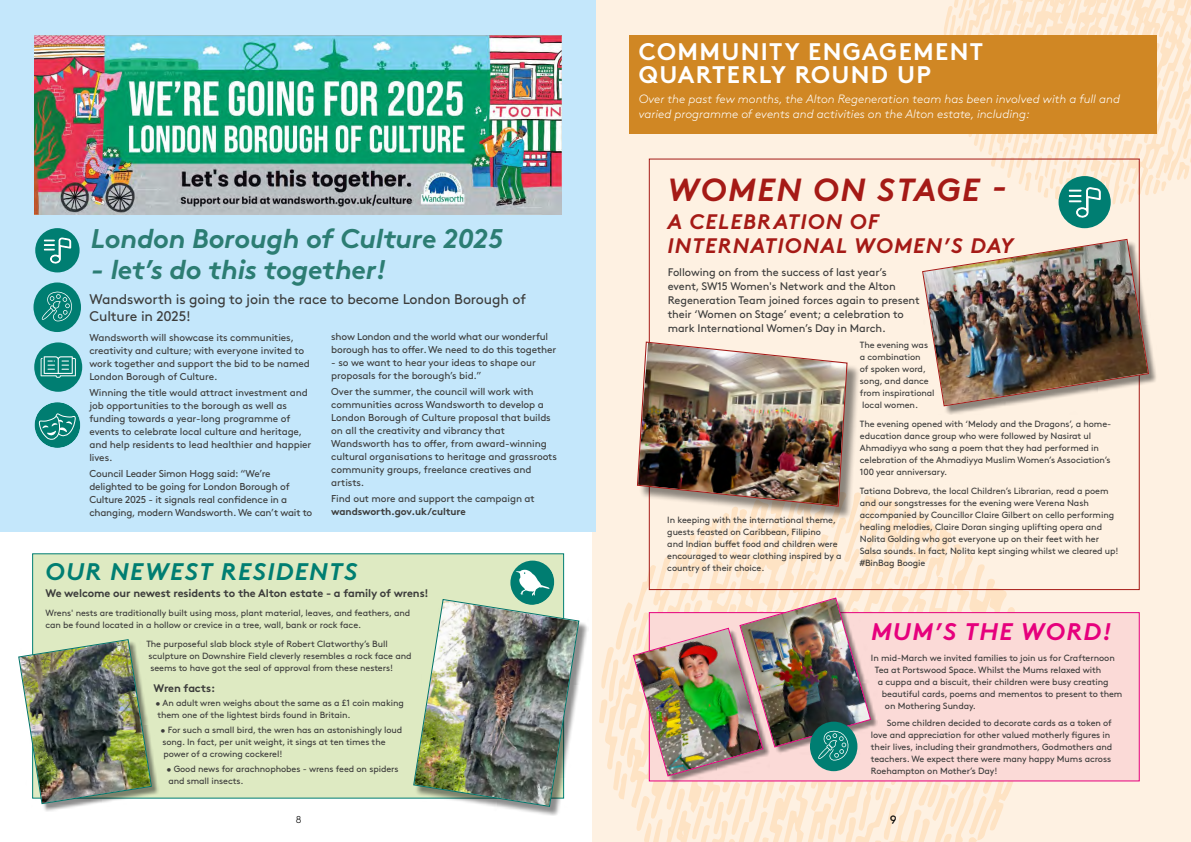
<style>
.page{position:relative;width:1191px;height:842px;background:#fff}
.page>*{position:absolute;margin:0;border:0;box-sizing:border-box;transform-origin:0 0}
.t1{font:italic 700 32px "Brown";letter-spacing:.055em;color:#a51a16}
.t2{font:italic 700 27px "Brown";letter-spacing:-.01em;color:#2c7d73}
.t3{font:700 24px/23px "Brown";letter-spacing:.055em;color:#fff}
.t4{font:italic 700 24px "Brown";letter-spacing:.055em;color:#007e72}
.t5{font:italic 700 24px "Brown";letter-spacing:.055em;color:#e6007d}
.t6{font:italic 700 21px/24px "Brown";letter-spacing:.055em;color:#a51a16}
.t7{font:14px/17px "Brown";letter-spacing:-.01em;color:#3c3c3b}
.t8{font:italic 300 12px/15px "Brown";color:#fff}
.t9{font:300 12px "Brown";color:#000}
.t10{font:11px/14px "Brown";letter-spacing:-.01em;color:#3c3c3b}
.t11{font:700 11px "Brown";letter-spacing:-.01em;color:#3c3c3b}
.t12{font:10px/13px "Brown";letter-spacing:-.01em;color:#3c3c3b}
.t13{font:700 10px "Brown";letter-spacing:-.01em;color:#3c3c3b}
.t14{font:300 10px "Brown";color:#000}
.t15{font:9px/12px "Brown";letter-spacing:-.01em;color:#3c3c3b}
.s1{font-size:10px}
</style>
<div class="page">
<hr style="left:592px;top:0;width:3px;height:842px;background:#fef1e2">
<div style="left:595px;top:0;width:596px;height:842px;background:#fef1e2"></div>
<svg style="left:599px;top:494px;width:437px;height:348px"></svg>
<svg style="left:942px;top:0;width:249px;height:209px"></svg>
<div style="left:0;top:0;width:596px;height:531px;background:#c4e7fb"></div>
<div style="left:629px;top:35px;width:528px;height:99px;background:#d08724"></div>
<div style="left:923px;top:241px;width:234px;height:174px;background:#000;opacity:.45"></div>
<img style="left:922px;top:239px;width:227px;height:168px">
<div style="left:639px;top:344px;width:221px;height:176px;background:#000;opacity:.45"></div>
<img style="left:636px;top:341px;width:212px;height:200px">
<div style="left:1058px;top:176px;width:52px;height:52px;background:#007e72;border-radius:50%"></div>
<svg style="left:1068px;top:187px;width:32px;height:31px"></svg>
<div style="left:649px;top:612px;width:490px;height:169px;background:#fbdad7;border:1px solid #e6007d"></div>
<div style="left:634px;top:629px;width:136px;height:154px;background:#000;opacity:.45"></div>
<div style="left:741px;top:599px;width:136px;height:155px;background:#000;opacity:.45"></div>
<img style="left:34px;top:35px;width:527px;height:179px">
<div style="left:35px;top:228px;width:45px;height:44px;background:#007e72;border-radius:50%"></div>
<svg style="left:44px;top:237px;width:27px;height:27px"></svg>
<div style="left:33px;top:282px;width:48px;height:50px;background:#007e72;border-radius:50%"></div>
<svg style="left:42px;top:291px;width:30px;height:30px"></svg>
<img style="left:632px;top:597px;width:239px;height:180px">
<div style="left:35px;top:402px;width:45px;height:46px;background:#007d71;border-radius:50%"></div>
<svg style="left:38px;top:413px;width:38px;height:27px"></svg>
<div style="left:32px;top:553px;width:532px;height:246px;background:#deeac2"></div>
<div style="left:20px;top:641px;width:139px;height:171px;background:#000;opacity:.45"></div>
<img style="left:18px;top:639px;width:134px;height:165px">
<div style="left:414px;top:600px;width:175px;height:216px;background:#000;opacity:.45"></div>
<img style="left:413px;top:561px;width:167px;height:246px">
<div style="left:34px;top:342px;width:48px;height:50px;background:#007e72;border-radius:50%"></div>
<svg style="left:41px;top:356px;width:35px;height:22px"></svg>
<h2 class="t2" style="left:91px;top:217px;width:414px">London Borough of Culture 2025</h2>
<h2 class="t2" style="left:91px;top:248px;width:297px">- let’s do this together!</h2>
<h3 class="t7" style="left:90px;top:289px;width:438px">Wandsworth is going to join the race to become London Borough of<br>Culture in 2025!</h3>
<p class="t12" style="left:89px;top:330px;width:222px">Wandsworth will showcase its communities, creativity and culture; with everyone invited to work together and support the bid to be named London Borough of Culture.</p>
<p class="t12" style="left:89px;top:385px;width:223px">Winning the title would attract investment and job opportunities to the borough as well as funding towards a year-long programme of events to celebrate local culture and heritage, and help residents to lead healthier and happier lives.</p>
<p class="t12" style="left:89px;top:466px;width:224px">Council Leader Simon Hogg said: “We’re delighted to be going for London Borough of Culture 2025 - it signals real confidence in a changing, modern Wandsworth. We can’t wait to</p>
<p class="t12" style="left:331px;top:329px;width:227px">show London and the world what our wonderful borough has to offer. We need to do this together</p>
<p class="t12" style="left:331px;top:355px;width:206px">- so we want to hear your ideas to shape our proposals for the borough’s bid.”</p>
<p class="t12" style="left:331px;top:384px;width:227px">Over the summer, the council will work with communities across Wandsworth to develop a London Borough of Culture proposal that builds on all the creativity and vibrancy that Wandsworth has to offer, from award-winning cultural organisations to heritage and grassroots community groups, freelance creatives and artists.</p>
<p class="t12" style="left:331px;top:491px;width:205px">Find out more and support the campaign at</p>
<p class="t13" style="left:331px;top:503px;width:136px">wandsworth.gov.uk/culture</p>
<h3 class="t4" style="left:45px;top:552px;width:313px">OUR NEWEST RESIDENTS</h3>
<p class="t11" style="left:45px;top:584px;width:385px">We welcome our newest residents to the Alton estate - a family of wrens!</p>
<p class="t15" style="left:45px;top:606px;width:366px">Wrens' nests are traditionally built using moss, plant material, leaves, and feathers, and can be found located in a hollow or crevice in a tree, wall, bank or rock face.</p>
<p class="t15" style="left:146px;top:637px;width:267px">The purposeful slab block style of Robert Clatworthy’s Bull sculpture on Downshire Field cleverly resembles a rock face and seems to have got the seal of approval from these nesters!</p>
<p class="t11" style="left:153px;top:679px;width:63px">Wren facts:</p>
<p class="t15" style="left:155px;top:697px;width:250px">• An adult wren weighs about the same as a £1 coin making them one of the lightest birds found in Britain.</p>
<p class="t15" style="left:160px;top:723px;width:243px">• For such a small bird, the wren has an astonishingly loud song. In fact, per unit weight, it sings at ten times the power of a crowing cockerel!</p>
<p class="t15" style="left:166px;top:762px;width:234px">• Good news for arachnophobes - wrens feed on spiders and small insects.</p>
<h3 class="t3" style="left:639px;top:37px;width:346px">COMMUNITY ENGAGEMENT<br>QUARTERLY ROUND UP</h3>
<h3 class="t8" style="left:639px;top:91px;width:483px">Over the past few months, the Alton Regeneration team has been involved with a full and varied programme of events and activities on the Alton estate, including:</h3>
<h1 class="t1" style="left:667px;top:164px;width:341px">WOMEN ON STAGE -</h1>
<h3 class="t6" style="left:667px;top:208px;width:348px">A CELEBRATION OF<br>INTERNATIONAL WOMEN’S DAY</h3>
<p class="t10" style="left:668px;top:264px;width:253px">Following on from the success of last year’s event, SW15 Women's Network and the Alton Regeneration Team joined forces again to present their ‘Women on Stage’ event; a celebration to mark International Women’s Day in March.</p>
<p class="t15" style="left:667px;top:513px;width:176px">In keeping with the international theme, guests feasted on Caribbean, Filipino<br>and Indian buffet food and children were encouraged to wear clothing inspired by a country of their choice.</p>
<p class="t15" style="left:860px;top:338px;width:76px">The evening was a combination<br>of spoken word, song, and dance from inspirational local women.</p>
<p class="t15" style="left:860px;top:417px;width:253px">The evening opened with ‘Melody and the Dragons’, a home&shy;education dance group who were followed by Nasirat ul Ahmadiyya who sang a poem that they had performed in celebration of the Ahmadiyya Muslim Women’s Association’s 100 year anniversary.</p>
<p class="t15" style="left:860px;top:484px;width:260px">Tatiana Dobreva, the local Children’s Librarian, read a poem and our songstresses for the evening were Verena Nash accompanied by Councillor Claire Gilbert on cello performing healing melodies, Claire Doran singing uplifting opera and Nolita Golding who got everyone up on their feet with her Salsa sounds. In fact, Nolita kept singing whilst we cleared up! #BinBag Boogie</p>
<h3 class="t5" style="left:871px;top:612px;width:242px">MUM’S THE WORD!</h3>
<p class="t15" style="left:871px;top:651px;width:245px">In mid-March we invited families to join us for Crafternoon</p>
<p class="t15" style="left:875px;top:663px;width:228px">Tea at Portswood Space. Whilst the Mums relaxed with</p>
<p class="t15" style="left:878px;top:675px;width:232px">a cuppa and a biscuit, their children were busy creating</p>
<p class="t15" style="left:882px;top:687px;width:242px">beautiful cards, poems and mementos to present to them</p>
<p class="t15" style="left:885px;top:699px;width:92px">on Mothering Sunday.</p>
<p class="t15" style="left:871px;top:716px;width:243px;text-indent:16px">Some children decided to decorate cards as a token of love and appreciation for other valued motherly figures in their lives, including their grandmothers, Godmothers and teachers. We expect there were many happy Mums across Roehampton on Mother’s Day!</p>
<p class="t14" style="left:296px;top:812px;width:7px">8</p>
<h3 class="t9" style="left:889px;top:811px;width:8px">9<span class="s1">9</span></h3>
</div>
